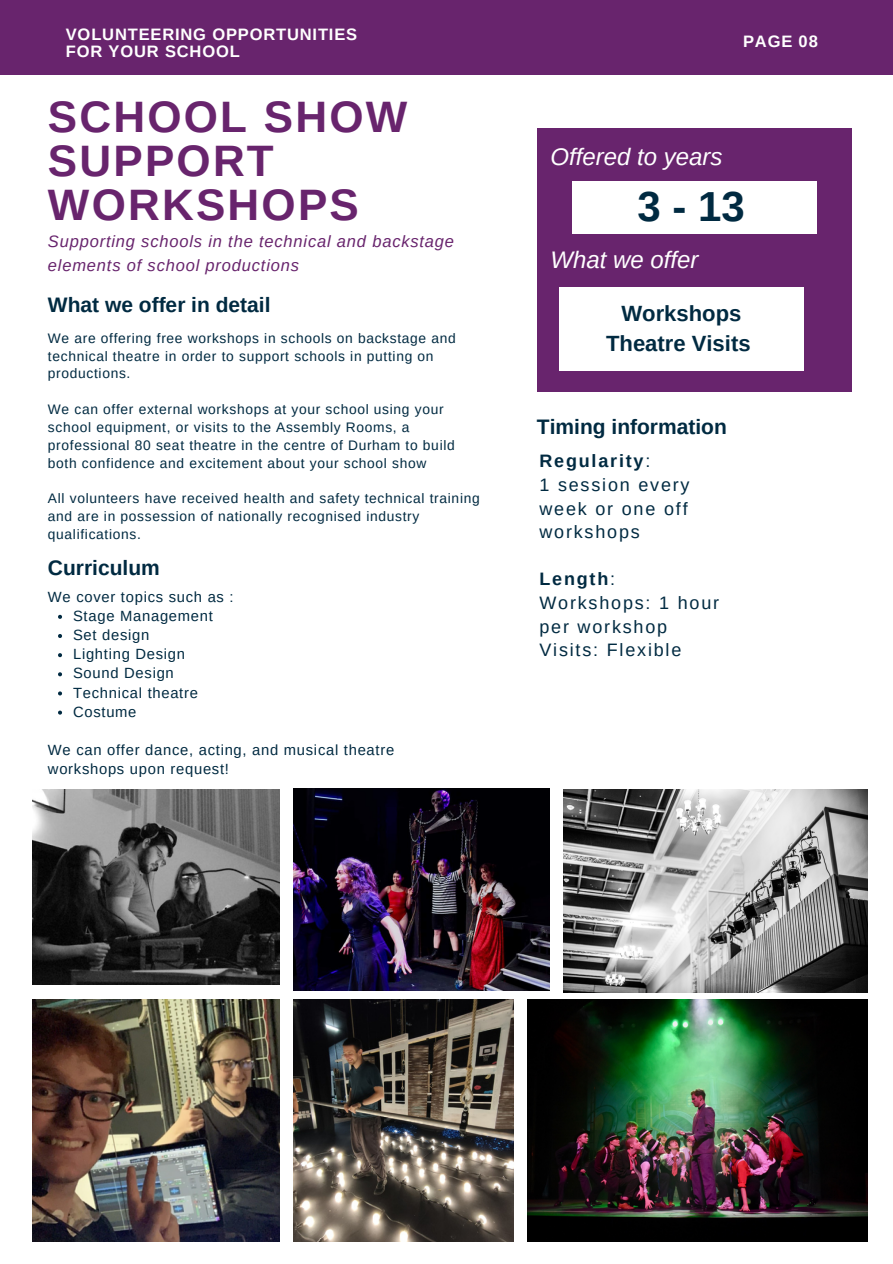
<style>
.page{position:relative;width:893px;height:1264px;background:#fff}
.page>*{position:absolute;margin:0;border:0;box-sizing:border-box;transform-origin:0 0}
.t1{font:700 43.95px/44.1px "Arimo";letter-spacing:.05em;color:#68246d}
.t2{font:700 42px "Arimo";color:#002a41}
.t3{font:italic 24px "Arimo";color:#fff}
.t4{font:700 22.05px/30.3px "Arimo";color:#002a41;text-align:center}
.t5{font:700 21px "Arimo";color:#002a41}
.t6{font:18px/23.5px "Arimo";letter-spacing:.1em;color:#002a41}
.t7{font:italic 16.5px/24.8px "Arimo";letter-spacing:.05em;color:#68246d}
.t8{font:700 16.5px/16.8px "Arimo";letter-spacing:.05em;color:#fff}
.t9{font:14.7px/19.2px "Arimo";letter-spacing:.05em;color:#002a41}
.t10{font:13.8px/17.9px "Arimo";letter-spacing:.05em;color:#002a41}
.s1{font-weight:700}
</style>
<div class="page">
<div style="left:0;top:0;width:892px;height:74px;background:#68246d"></div>
<div style="left:537px;top:128px;width:314px;height:263px;background:#68246d"></div>
<div style="left:572px;top:181px;width:244px;height:53px;background:#fff"></div>
<div style="left:559px;top:287px;width:244px;height:84px;background:#fff"></div>
<img style="left:32px;top:999px;width:248px;height:242px">
<img style="left:293px;top:999px;width:221px;height:242px">
<img style="left:293px;top:788px;width:257px;height:202px">
<img style="left:32px;top:789px;width:248px;height:195px">
<img style="left:564px;top:789px;width:303px;height:203px">
<img style="left:528px;top:999px;width:339px;height:242px">
<svg style="left:58px;top:615px;width:4px;height:4px"></svg>
<svg style="left:58px;top:634px;width:4px;height:4px"></svg>
<svg style="left:58px;top:653px;width:4px;height:4px"></svg>
<svg style="left:58px;top:672px;width:4px;height:4px"></svg>
<svg style="left:58px;top:691px;width:4px;height:4px"></svg>
<svg style="left:58px;top:710px;width:4px;height:4px"></svg>
<p class="t8" style="left:66px;top:26px;width:293px">VOLUNTEERING OPPORTUNITIES<br>FOR YOUR SCHOOL</p>
<p class="t8" style="left:743px;top:33px;width:76px">PAGE 08</p>
<h1 class="t1" style="left:48px;top:94px;width:361px">SCHOOL SHOW<br>SUPPORT<br>WORKSHOPS</h1>
<p class="t7" style="left:48px;top:228px;width:407px">Supporting schools in the technical and backstage elements of school productions</p>
<h3 class="t5" style="left:48px;top:293px;width:224px">What we offer in detail</h3>
<p class="t10" style="left:48px;top:329px;width:409px">We are offering free workshops in schools on backstage and technical theatre in order to support schools in putting on productions.</p>
<p class="t10" style="left:48px;top:400px;width:408px">We can offer external workshops at your school using your school equipment, or visits to the Assembly Rooms, a professional 80 seat theatre in the centre of Durham to build both confidence and excitement about your school show</p>
<p class="t10" style="left:48px;top:489px;width:433px">All volunteers have received health and safety technical training and are in possession of nationally recognised industry qualifications.</p>
<h3 class="t5" style="left:48px;top:556px;width:113px">Curriculum</h3>
<p class="t9" style="left:48px;top:587px;width:187px">We cover topics such as :</p>
<p class="t9" style="left:73px;top:606px;width:141px">Stage Management<br>Set design<br>Lighting Design<br>Sound Design<br>Technical theatre<br>Costume</p>
<p class="t9" style="left:48px;top:740px;width:348px">We can offer dance, acting, and musical theatre workshops upon request!</p>
<h3 class="t3" style="left:550px;top:143px;width:173px">Offered to years</h3>
<h2 class="t2" style="left:637px;top:183px;width:109px">3-13</h2>
<h3 class="t3" style="left:550px;top:246px;width:149px">What we offer</h3>
<h3 class="t4" style="left:606px;top:298px;width:146px">Workshops<br>Theatre Visits</h3>
<h3 class="t5" style="left:537px;top:415px;width:191px">Timing information</h3>
<h3 class="t6" style="left:539px;top:449px;width:152px"><span class="s1">Regularity</span>:<br>1 session every week or one off workshops</h3>
<h3 class="t6" style="left:539px;top:567px;width:181px"><span class="s1">Length</span>:<br>Workshops: 1 hour per workshop<br>Visits: Flexible</h3>
</div>
